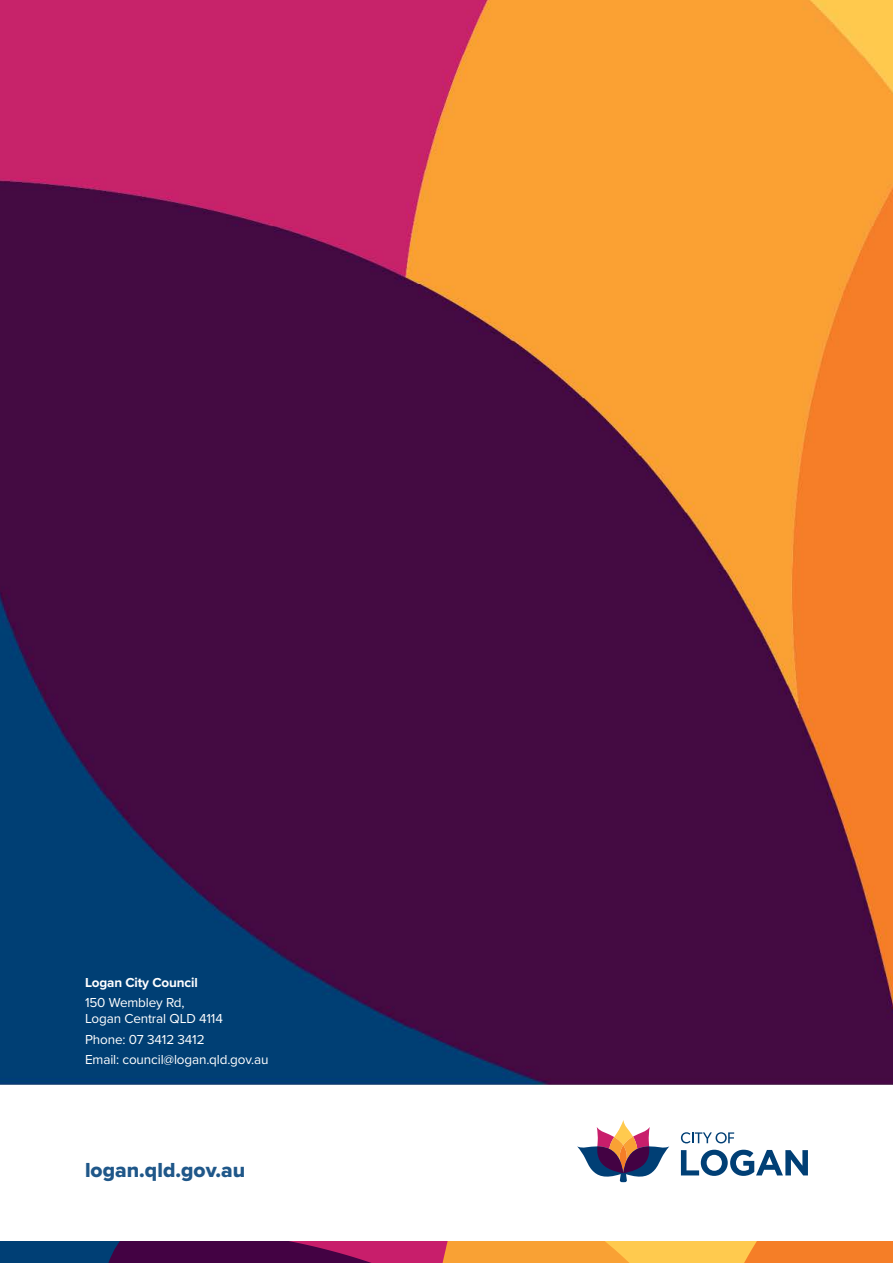
<style>
.page{position:relative;width:893px;height:1263px;background:#fff}
.page>*{position:absolute;margin:0;border:0;box-sizing:border-box;transform-origin:0 0}
.t1{font:21px "Proxima Nova Extrabld";color:#1f5789}
.t2{font:13.5px/16.2px "Proxima Nova";letter-spacing:-.01em;color:#fff}
.t3{font:700 13.5px "Proxima Nova";letter-spacing:-.01em;color:#fff}
</style>
<div class="page">
<svg style="left:0;top:1242px;width:893px;height:21px;background:#a65d48"></svg>
<img style="left:0;top:0;width:893px;height:1084px">
<svg style="left:577px;top:1120px;width:92px;height:62px"></svg>
<svg style="left:681px;top:1132px;width:53px;height:11px"></svg>
<svg style="left:681px;top:1150px;width:127px;height:26px"></svg>
<h2 class="t3" style="left:85px;top:972px;width:114px">Logan City Council</h2>
<p class="t2" style="left:85px;top:994px;width:139px">150 Wembley Rd,<br>Logan Central QLD 4114</p>
<p class="t2" style="left:85px;top:1031px;width:121px">Phone: 07 3412 3412</p>
<p class="t2" style="left:85px;top:1051px;width:185px">Email: council@logan.qld.gov.au</p>
<p class="t1" style="left:85px;top:1154px;width:162px">logan.qld.gov.au</p>
</div>
